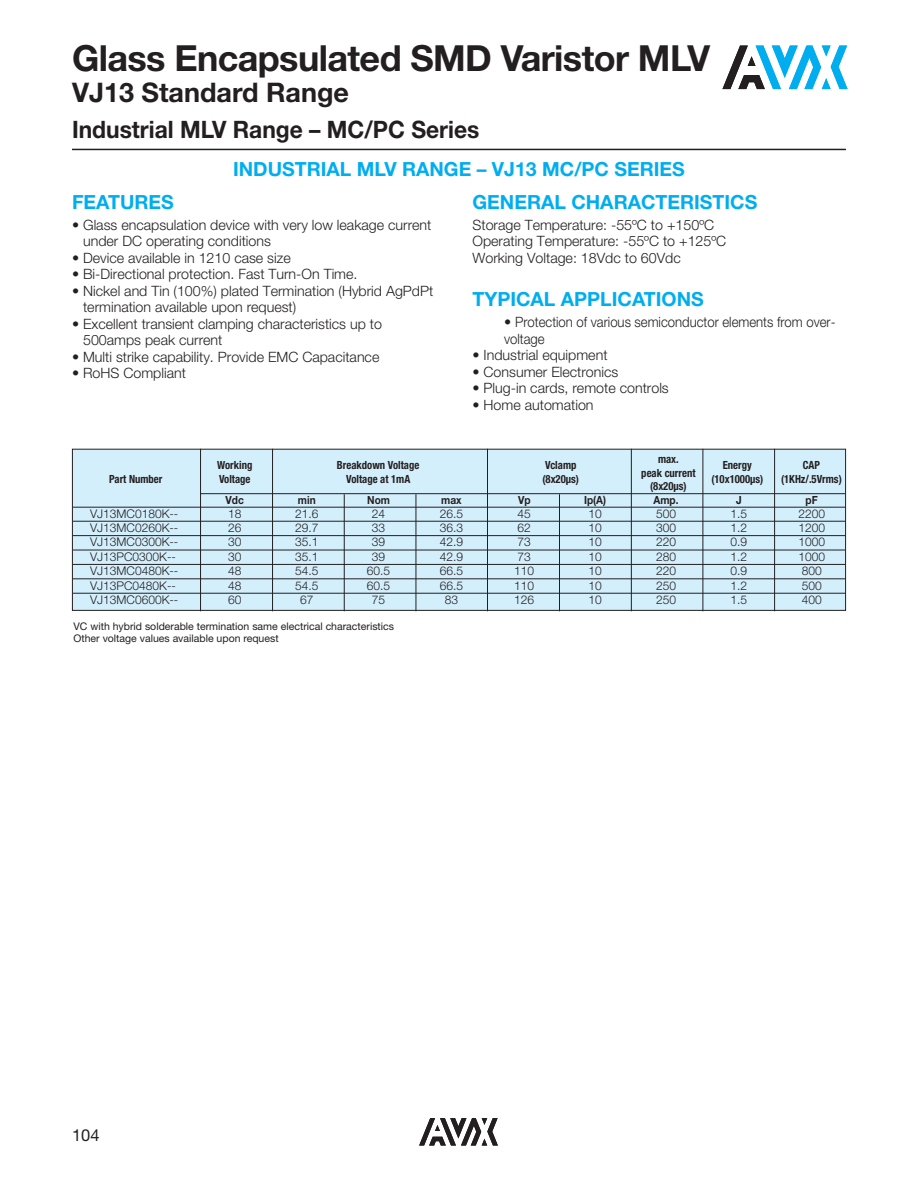
<style>
.page{position:relative;width:918px;height:1188px;background:#fff}
.page>*{position:absolute;margin:0;border:0;box-sizing:border-box;transform-origin:0 0}
.t1{font:700 36px "Helvetica Neue LT Std";letter-spacing:-.015em;color:#231f20}
.t2{font:700 27px "Helvetica Neue LT Std";color:#231f20}
.t3{font:700 24px "Helvetica Neue LT Std";color:#231f20;scale:.95 1}
.t4{font:700 19.5px "Helvetica Neue LT Std";color:#00aeef}
.t5{font:16.5px "Helvetica Neue";color:#231f20}
.t6{font:300 14.25px/16.5px "Helvetica Neue LT Std";color:#231f20}
.t7{font:300 12px "Helvetica Neue LT Std";color:#231f20}
.t8{font:700 condensed 11.25px "Helvetica Neue LT Std";color:#231f20;scale:.95 1}
.t9{font:700 11.25px "Helvetica Neue LT Std";color:#231f20;scale:.9 1}
.t10{font:10.5px/12px "Helvetica Neue LT Std";color:#231f20}
</style>
<div class="page">
<svg style="left:419px;top:1118px;width:79px;height:28px"></svg>
<svg style="left:722px;top:46px;width:126px;height:43px"></svg>
<hr style="left:72px;top:149px;width:774px;height:1px;background:#231f20">
<div style="left:72px;top:449px;width:774px;height:161px;background:#d4effc"></div>
<div style="left:72px;top:449px;width:774px;height:162px;border:1px solid #231f20"></div>
<hr style="left:200px;top:493px;width:645px;height:1px;background:#231f20">
<hr style="left:73px;top:507px;width:772px;height:1px;background:#231f20">
<hr style="left:73px;top:521px;width:772px;height:1px;background:#231f20">
<hr style="left:73px;top:535px;width:772px;height:1px;background:#231f20">
<hr style="left:73px;top:550px;width:772px;height:1px;background:#231f20">
<hr style="left:73px;top:564px;width:772px;height:1px;background:#231f20">
<hr style="left:73px;top:578px;width:772px;height:1px;background:#231f20">
<hr style="left:73px;top:593px;width:772px;height:1px;background:#231f20">
<hr style="left:200px;top:449px;width:1px;height:162px;background:#231f20">
<hr style="left:272px;top:449px;width:1px;height:162px;background:#231f20">
<hr style="left:344px;top:494px;width:1px;height:117px;background:#231f20">
<hr style="left:416px;top:494px;width:1px;height:117px;background:#231f20">
<hr style="left:487px;top:449px;width:1px;height:162px;background:#231f20">
<hr style="left:559px;top:494px;width:1px;height:117px;background:#231f20">
<hr style="left:631px;top:449px;width:1px;height:162px;background:#231f20">
<hr style="left:703px;top:449px;width:1px;height:162px;background:#231f20">
<hr style="left:774px;top:449px;width:1px;height:162px;background:#231f20">
<h1 class="t1" style="left:72px;top:45px;width:640px">Glass Encapsulated SMD Varistor MLV</h1>
<h2 class="t2" style="left:72px;top:83px;width:279px">VJ13 Standard Range</h2>
<h3 class="t3" style="left:72px;top:121px;width:430px">Industrial MLV Range – MC/PC Series</h3>
<h3 class="t4" style="left:233px;top:162px;width:453px">INDUSTRIAL MLV RANGE – VJ13 MC/PC SERIES</h3>
<h3 class="t4" style="left:72px;top:195px;width:103px">FEATURES</h3>
<p class="t6" style="left:83px;top:218px;width:350px;text-indent:-11px">• Glass encapsulation device with very low leakage current under DC operating conditions</p>
<p class="t6" style="left:72px;top:251px;width:220px">• Device available in 1210 case size</p>
<p class="t6" style="left:72px;top:268px;width:287px">• Bi-Directional protection. Fast Turn-On Time.</p>
<p class="t6" style="left:83px;top:284px;width:352px;text-indent:-11px">• Nickel and Tin (100%) plated Termination (Hybrid AgPdPt termination available upon request)</p>
<p class="t6" style="left:83px;top:317px;width:300px;text-indent:-11px">• Excellent transient clamping characteristics up to<br>500amps peak current</p>
<p class="t6" style="left:72px;top:350px;width:309px">• Multi strike capability. Provide EMC Capacitance</p>
<p class="t6" style="left:72px;top:367px;width:115px">• RoHS Compliant</p>
<h3 class="t4" style="left:472px;top:195px;width:286px">GENERAL CHARACTERISTICS</h3>
<p class="t6" style="left:472px;top:218px;width:255px">Storage Temperature: -55ºC to +150ºC<br>Operating Temperature: -55ºC to +125ºC<br>Working Voltage: 18Vdc to 60Vdc</p>
<h3 class="t4" style="left:472px;top:292px;width:233px">TYPICAL APPLICATIONS</h3>
<p class="t6" style="left:504px;top:316px;width:333px">• Protection of various semiconductor elements from over&shy;voltage</p>
<p class="t6" style="left:472px;top:349px;width:137px">• Industrial equipment</p>
<p class="t6" style="left:472px;top:365px;width:147px">• Consumer Electronics</p>
<p class="t6" style="left:472px;top:382px;width:198px">• Plug-in cards, remote controls</p>
<p class="t6" style="left:472px;top:398px;width:123px">• Home automation</p>
<p class="t8" style="left:217px;top:461px;width:39px">Working</p>
<p class="t8" style="left:337px;top:461px;width:88px">Breakdown Voltage</p>
<p class="t8" style="left:545px;top:461px;width:35px">Vclamp</p>
<p class="t8" style="left:109px;top:475px;width:57px">Part Number</p>
<p class="t8" style="left:219px;top:475px;width:35px">Voltage</p>
<p class="t8" style="left:346px;top:475px;width:69px">Voltage at 1mA</p>
<p class="t8" style="left:542px;top:475px;width:40px">(8x20μs)</p>
<p class="t8" style="left:658px;top:455px;width:23px">max.</p>
<p class="t8" style="left:641px;top:469px;width:59px">peak current</p>
<p class="t8" style="left:650px;top:482px;width:40px">(8x20μs)</p>
<p class="t8" style="left:723px;top:461px;width:32px">Energy</p>
<p class="t8" style="left:803px;top:461px;width:19px">CAP</p>
<p class="t8" style="left:711px;top:475px;width:56px">(10x1000μs)</p>
<p class="t8" style="left:781px;top:475px;width:66px">(1KHz/.5Vrms)</p>
<p class="t9" style="left:226px;top:496px;width:22px">Vdc</p>
<p class="t9" style="left:298px;top:496px;width:21px">min</p>
<p class="t9" style="left:367px;top:496px;width:27px">Nom</p>
<p class="t9" style="left:441px;top:496px;width:24px">max</p>
<p class="t9" style="left:518px;top:496px;width:15px">Vp</p>
<p class="t9" style="left:584px;top:496px;width:26px">Ip(A)</p>
<p class="t9" style="left:653px;top:496px;width:29px">Amp.</p>
<p class="t9" style="left:736px;top:496px;width:8px">J</p>
<p class="t9" style="left:806px;top:496px;width:15px">pF</p>
<p class="t7" style="left:90px;top:509px;width:90px">VJ13MC0180K--</p>
<p class="t7" style="left:228px;top:509px;width:15px">18</p>
<p class="t7" style="left:295px;top:509px;width:25px">21.6</p>
<p class="t7" style="left:372px;top:509px;width:15px">24</p>
<p class="t7" style="left:440px;top:509px;width:25px">26.5</p>
<p class="t7" style="left:518px;top:509px;width:15px">45</p>
<p class="t7" style="left:588px;top:509px;width:15px">10</p>
<p class="t7" style="left:656px;top:509px;width:22px">500</p>
<p class="t7" style="left:731px;top:509px;width:18px">1.5</p>
<p class="t7" style="left:798px;top:509px;width:28px">2200</p>
<p class="t7" style="left:90px;top:523px;width:90px">VJ13MC0260K--</p>
<p class="t7" style="left:228px;top:523px;width:15px">26</p>
<p class="t7" style="left:295px;top:523px;width:25px">29.7</p>
<p class="t7" style="left:372px;top:523px;width:15px">33</p>
<p class="t7" style="left:440px;top:523px;width:25px">36.3</p>
<p class="t7" style="left:518px;top:523px;width:15px">62</p>
<p class="t7" style="left:588px;top:523px;width:15px">10</p>
<p class="t7" style="left:656px;top:523px;width:22px">300</p>
<p class="t7" style="left:731px;top:523px;width:18px">1.2</p>
<p class="t7" style="left:798px;top:523px;width:28px">1200</p>
<p class="t7" style="left:90px;top:538px;width:90px">VJ13MC0300K--</p>
<p class="t7" style="left:228px;top:538px;width:15px">30</p>
<p class="t7" style="left:295px;top:538px;width:25px">35.1</p>
<p class="t7" style="left:372px;top:538px;width:15px">39</p>
<p class="t7" style="left:440px;top:538px;width:25px">42.9</p>
<p class="t7" style="left:518px;top:538px;width:15px">73</p>
<p class="t7" style="left:588px;top:538px;width:15px">10</p>
<p class="t7" style="left:656px;top:538px;width:22px">220</p>
<p class="t7" style="left:731px;top:538px;width:18px">0.9</p>
<p class="t7" style="left:798px;top:538px;width:28px">1000</p>
<p class="t7" style="left:90px;top:552px;width:87px">VJ13PC0300K--</p>
<p class="t7" style="left:228px;top:552px;width:15px">30</p>
<p class="t7" style="left:295px;top:552px;width:25px">35.1</p>
<p class="t7" style="left:372px;top:552px;width:15px">39</p>
<p class="t7" style="left:440px;top:552px;width:25px">42.9</p>
<p class="t7" style="left:518px;top:552px;width:15px">73</p>
<p class="t7" style="left:588px;top:552px;width:15px">10</p>
<p class="t7" style="left:656px;top:552px;width:22px">280</p>
<p class="t7" style="left:731px;top:552px;width:18px">1.2</p>
<p class="t7" style="left:798px;top:552px;width:28px">1000</p>
<p class="t7" style="left:90px;top:567px;width:90px">VJ13MC0480K--</p>
<p class="t7" style="left:228px;top:567px;width:15px">48</p>
<p class="t7" style="left:295px;top:567px;width:25px">54.5</p>
<p class="t7" style="left:367px;top:567px;width:25px">60.5</p>
<p class="t7" style="left:440px;top:567px;width:25px">66.5</p>
<p class="t7" style="left:514px;top:567px;width:22px">110</p>
<p class="t7" style="left:588px;top:567px;width:15px">10</p>
<p class="t7" style="left:656px;top:567px;width:22px">220</p>
<p class="t7" style="left:731px;top:567px;width:18px">0.9</p>
<p class="t7" style="left:802px;top:567px;width:22px">800</p>
<p class="t7" style="left:90px;top:581px;width:87px">VJ13PC0480K--</p>
<p class="t7" style="left:228px;top:581px;width:15px">48</p>
<p class="t7" style="left:295px;top:581px;width:25px">54.5</p>
<p class="t7" style="left:367px;top:581px;width:25px">60.5</p>
<p class="t7" style="left:440px;top:581px;width:25px">66.5</p>
<p class="t7" style="left:514px;top:581px;width:22px">110</p>
<p class="t7" style="left:588px;top:581px;width:15px">10</p>
<p class="t7" style="left:656px;top:581px;width:22px">250</p>
<p class="t7" style="left:731px;top:581px;width:18px">1.2</p>
<p class="t7" style="left:802px;top:581px;width:22px">500</p>
<p class="t7" style="left:90px;top:595px;width:90px">VJ13MC0600K--</p>
<p class="t7" style="left:228px;top:595px;width:15px">60</p>
<p class="t7" style="left:300px;top:595px;width:15px">67</p>
<p class="t7" style="left:372px;top:595px;width:15px">75</p>
<p class="t7" style="left:445px;top:595px;width:15px">83</p>
<p class="t7" style="left:514px;top:595px;width:22px">126</p>
<p class="t7" style="left:588px;top:595px;width:15px">10</p>
<p class="t7" style="left:656px;top:595px;width:22px">250</p>
<p class="t7" style="left:731px;top:595px;width:18px">1.5</p>
<p class="t7" style="left:802px;top:595px;width:22px">400</p>
<p class="t10" style="left:74px;top:621px;width:322px">VC with hybrid solderable termination same electrical characteristics<br>Other voltage values available upon request</p>
<p class="t5" style="left:72px;top:1129px;width:29px">104</p>
</div>
